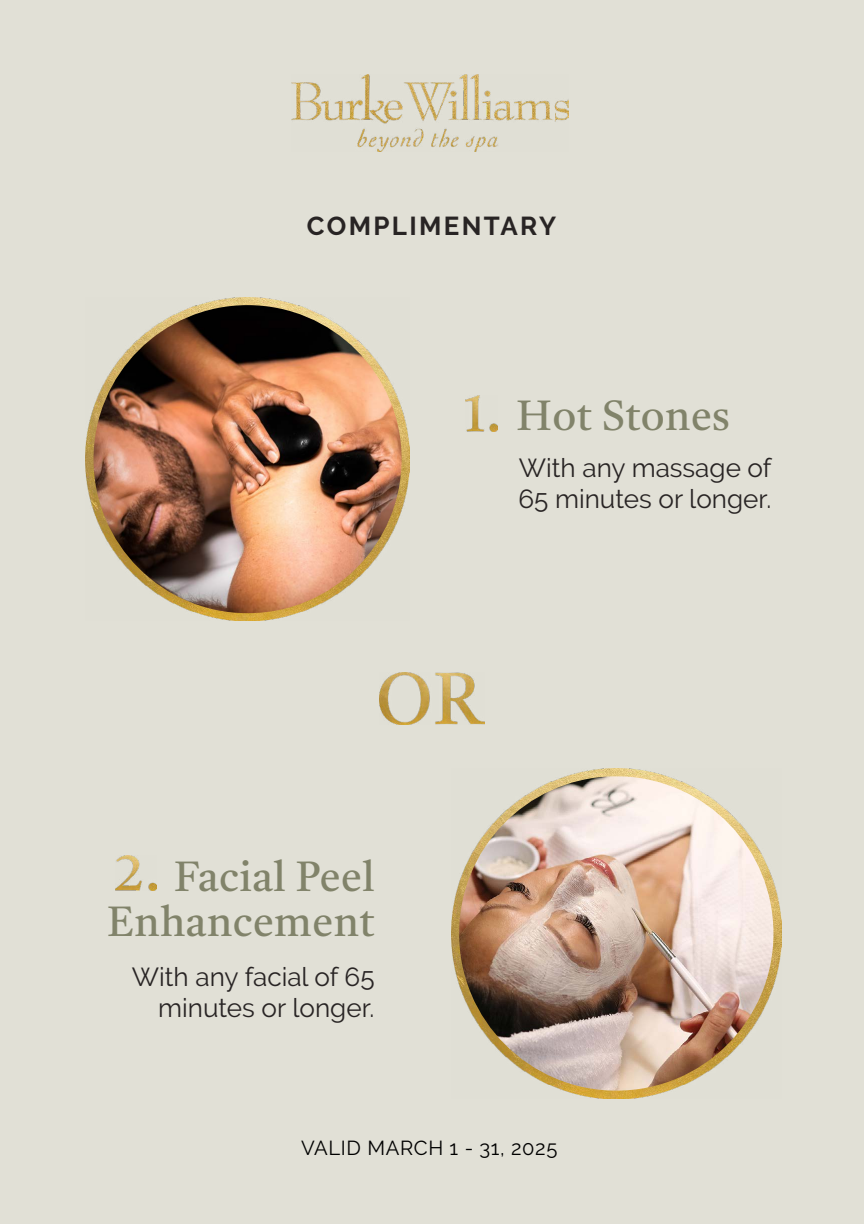
<style>
.page{position:relative;width:864px;height:1224px;background:#e1e0d6}
.page>*{position:absolute;margin:0;border:0;box-sizing:border-box;transform-origin:0 0}
.t1{font:42px/45px "Tiro Bangla";letter-spacing:.01em;color:#81836a;text-align:right}
.t2{font:26.1px/31.3px "Raleway";color:#282424}
.t3{font:700 25.9px "Raleway";letter-spacing:.09em;color:#282424}
.t4{font:20.2px "Raleway";letter-spacing:.03em;color:#000}
</style>
<div class="page">
<img style="left:466px;top:395px;width:32px;height:36px">
<img style="left:86px;top:298px;width:323px;height:323px">
<img style="left:94px;top:305px;width:308px;height:308px;border-radius:154px">
<img style="left:451px;top:769px;width:330px;height:329px">
<img style="left:459px;top:776px;width:314px;height:315px;border-radius:156px">
<img style="left:116px;top:855px;width:40px;height:36px">
<img style="left:379px;top:673px;width:105px;height:51px">
<img style="left:291px;top:75px;width:278px;height:77px">
<p class="t3" style="left:307px;top:211px;width:251px">COMPLIMENTARY</p>
<h1 class="t1" style="left:517px;top:394px;width:215px">Hot Stones</h1>
<h1 class="t1" style="left:107px;top:855px;width:269px">Facial Peel<br>Enhancement</h1>
<p class="t2" style="left:132px;top:961px;width:244px;text-align:right">With any facial of 65 minutes or longer.</p>
<p class="t2" style="left:518px;top:452px;width:255px">With any massage of<br>65 minutes or longer.</p>
<p class="t4" style="left:301px;top:1137px;width:258px">VALID MARCH 1 - 31, 2025</p>
</div>
